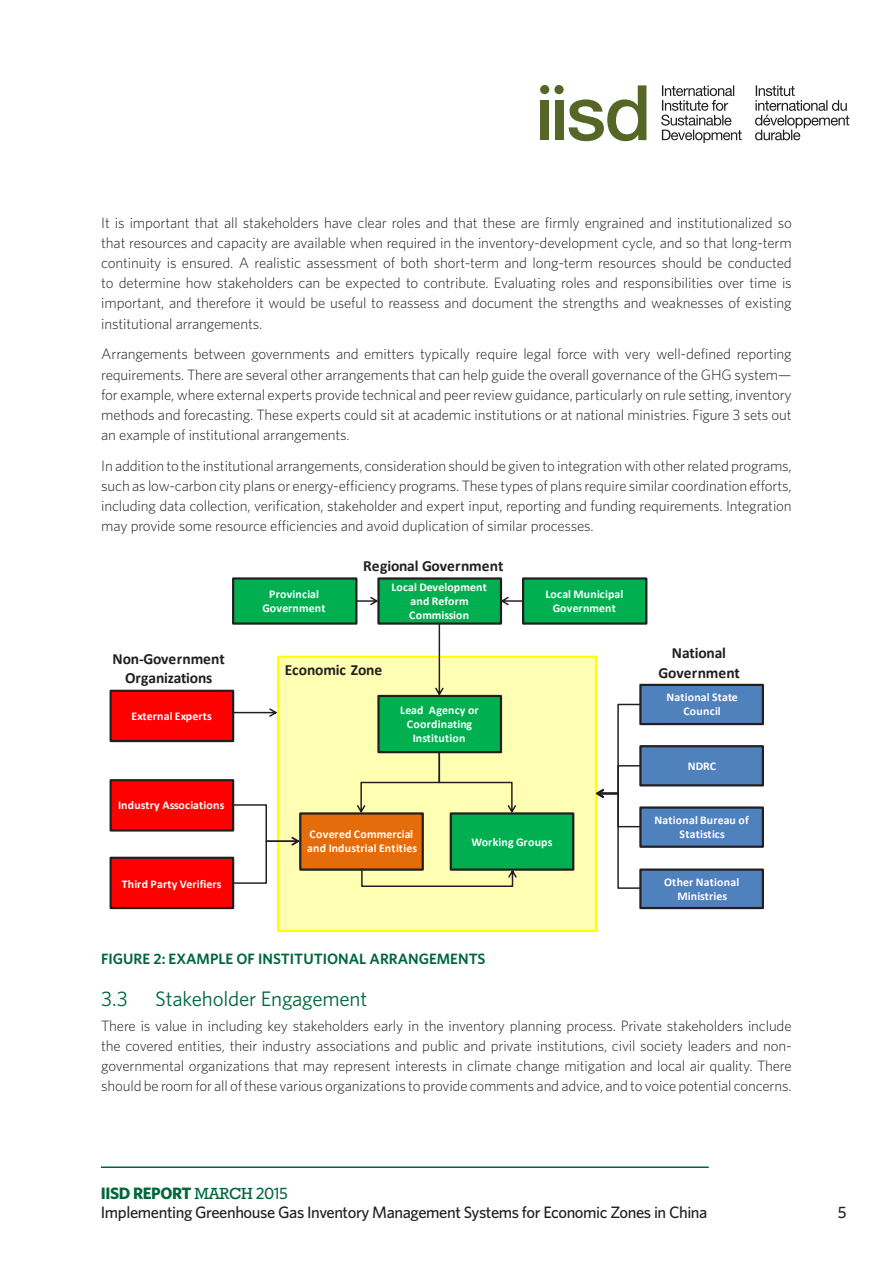
<style>
.page{position:relative;width:893px;height:1263px;background:#fff}
.page>*{position:absolute;margin:0;border:0;box-sizing:border-box;transform-origin:0 0}
.Subhead2{font:21px "Whitney";letter-spacing:-.01em;color:#00673b}
.t1{font:500 16.5px/19.5px "Whitney";letter-spacing:-.025em;color:#231f20}
.t2{font:700 15.6px/19.2px "Calibri";letter-spacing:-.01em;color:#231f20;text-align:center}
.Body_copy{font:300 15px/20.1px "Whitney";letter-spacing:-.01em;color:#231f20;text-align:justify}
.Table_Name{font:600 15px "Whitney";color:#00673b}
.t3{font:700 11.85px/14.1px "Calibri";letter-spacing:.02em;color:#fff;text-align:center}
.s1{font-weight:700;color:#00673b}
.s2{font-family:"Rockwell";font-weight:400;color:#00673b}
.s3{color:#00673b}
</style>
<div class="page">
<div style="left:540px;top:101px;width:9px;height:39px;background:#566627"></div>
<div style="left:555px;top:101px;width:8px;height:39px;background:#566627"></div>
<svg style="left:569px;top:85px;width:77px;height:56px"></svg>
<div style="left:540px;top:85px;width:9px;height:9px;background:#566627;border-radius:50%"></div>
<div style="left:554px;top:85px;width:10px;height:9px;background:#566627;border-radius:50%"></div>
<svg style="left:661px;top:85px;width:188px;height:58px"></svg>
<hr style="left:101px;top:1166px;width:608px;height:2px;background:#00673b">
<div style="left:278px;top:657px;width:318px;height:274px;background:#ffffb3"></div>
<div style="left:277px;top:656px;width:320px;height:276px;border:2px solid #ff0"></div>
<div style="left:111px;top:858px;width:122px;height:50px;background:#f00"></div>
<div style="left:110px;top:857px;width:124px;height:52px;border:2px solid #231f20"></div>
<div style="left:111px;top:780px;width:122px;height:50px;background:#f00"></div>
<div style="left:110px;top:779px;width:124px;height:52px;border:2px solid #231f20"></div>
<div style="left:111px;top:691px;width:122px;height:50px;background:#f00"></div>
<div style="left:110px;top:690px;width:124px;height:52px;border:2px solid #231f20"></div>
<div style="left:640px;top:870px;width:123px;height:38px;background:#4f81bd"></div>
<div style="left:639px;top:868px;width:125px;height:41px;border:2px solid #231f20"></div>
<div style="left:640px;top:685px;width:123px;height:39px;background:#4f81bd"></div>
<div style="left:639px;top:684px;width:125px;height:41px;border:2px solid #231f20"></div>
<div style="left:640px;top:746px;width:123px;height:39px;background:#4f81bd"></div>
<div style="left:639px;top:745px;width:125px;height:41px;border:2px solid #231f20"></div>
<div style="left:640px;top:807px;width:123px;height:40px;background:#4f81bd"></div>
<div style="left:639px;top:806px;width:125px;height:42px;border:2px solid #231f20"></div>
<div style="left:378px;top:578px;width:123px;height:45px;background:#00b050"></div>
<div style="left:377px;top:577px;width:125px;height:48px;border:2px solid #231f20"></div>
<div style="left:378px;top:696px;width:123px;height:56px;background:#00b050"></div>
<div style="left:377px;top:695px;width:125px;height:58px;border:2px solid #231f20"></div>
<div style="left:451px;top:813px;width:122px;height:57px;background:#00b050"></div>
<div style="left:450px;top:812px;width:124px;height:59px;border:2px solid #231f20"></div>
<div style="left:300px;top:813px;width:123px;height:57px;background:#e46c0a"></div>
<div style="left:299px;top:812px;width:125px;height:59px;border:2px solid #231f20"></div>
<svg style="left:233px;top:708px;width:44px;height:9px"></svg>
<svg style="left:596px;top:704px;width:44px;height:185px"></svg>
<svg style="left:233px;top:804px;width:67px;height:80px"></svg>
<svg style="left:357px;top:752px;width:159px;height:61px"></svg>
<svg style="left:435px;top:623px;width:9px;height:73px"></svg>
<svg style="left:361px;top:868px;width:156px;height:19px"></svg>
<div style="left:233px;top:578px;width:123px;height:45px;background:#00b050"></div>
<div style="left:232px;top:577px;width:125px;height:48px;border:2px solid #231f20"></div>
<div style="left:523px;top:578px;width:123px;height:45px;background:#00b050"></div>
<div style="left:522px;top:577px;width:125px;height:48px;border:2px solid #231f20"></div>
<svg style="left:356px;top:597px;width:22px;height:8px"></svg>
<svg style="left:501px;top:597px;width:22px;height:8px"></svg>
<p class="Body_copy" style="left:101px;top:212px;width:692px">It is important that all stakeholders have clear roles and that these are firmly engrained and institutionalized so that resources and capacity are available when required in the inventory-development cycle, and so that long-term continuity is ensured. A realistic assessment of both short-term and long-term resources should be conducted to determine how stakeholders can be expected to contribute. Evaluating roles and responsibilities over time is important, and therefore it would be useful to reassess and document the strengths and weaknesses of existing institutional arrangements.</p>
<p class="Body_copy" style="left:101px;top:344px;width:692px">Arrangements between governments and emitters typically require legal force with very well-defined reporting requirements. There are several other arrangements that can help guide the overall governance of the GHG system— for example, where external experts provide technical and peer review guidance, particularly on rule setting, inventory methods and forecasting. These experts could sit at academic institutions or at national ministries. Figure 3 sets out an example of institutional arrangements.</p>
<p class="Body_copy" style="left:101px;top:455px;width:692px">In addition to the institutional arrangements, consideration should be given to integration with other related programs, such as low-carbon city plans or energy-efficiency programs. These types of plans require similar coordination efforts, including data collection, verification, stakeholder and expert input, reporting and funding requirements. Integration may provide some resource efficiencies and avoid duplication of similar processes.</p>
<p class="t2" style="left:363px;top:556px;width:142px">Regional Government</p>
<p class="t2" style="left:112px;top:649px;width:114px">Non-Government<br>Organizations</p>
<p class="t3" style="left:131px;top:709px;width:82px">External Experts</p>
<p class="t3" style="left:118px;top:798px;width:108px">Industry Associations</p>
<p class="t3" style="left:122px;top:876px;width:101px">Third Party Verifiers</p>
<p class="t3" style="left:391px;top:580px;width:97px">Local Development and Reform<br>Commission</p>
<p class="t3" style="left:262px;top:587px;width:65px">Provincial<br>Government</p>
<p class="t3" style="left:545px;top:587px;width:80px">Local Municipal<br>Government</p>
<p class="t2" style="left:285px;top:660px;width:99px">Economic Zone</p>
<p class="t3" style="left:400px;top:703px;width:80px">Lead Agency or<br>Coordinating<br>Institution</p>
<p class="t3" style="left:307px;top:827px;width:111px;text-align:left">Covered Commercial and Industrial Entities</p>
<p class="t3" style="left:471px;top:834px;width:83px">Working Groups</p>
<p class="t2" style="left:659px;top:644px;width:83px">National<br>Government</p>
<p class="t3" style="left:666px;top:690px;width:73px">National State<br>Council</p>
<p class="t3" style="left:688px;top:759px;width:30px">NDRC</p>
<p class="t3" style="left:654px;top:813px;width:96px">National Bureau of<br>Statistics</p>
<p class="t3" style="left:664px;top:875px;width:77px">Other National<br>Ministries</p>
<p class="Table_Name" style="left:101px;top:949px;width:386px">FIGURE 2: EXAMPLE OF INSTITUTIONAL ARRANGEMENTS</p>
<p class="Subhead2" style="left:101px;top:985px;width:28px">3.3</p>
<p class="Subhead2" style="left:155px;top:985px;width:213px">Stakeholder Engagement</p>
<p class="Body_copy" style="left:101px;top:1015px;width:692px">There is value in including key stakeholders early in the inventory planning process. Private stakeholders include the covered entities, their industry associations and public and private institutions, civil society leaders and non&shy;governmental organizations that may represent interests in climate change mitigation and local air quality. There should be room for all of these various organizations to provide comments and advice, and to voice potential concerns.</p>
<p class="t1" style="left:101px;top:1183px;width:608px"><span class="s1">IISD REPORT</span> <span class="s2">MARCH</span> <span class="s3">2015<br></span>Implementing Greenhouse Gas Inventory Management Systems for Economic Zones in China</p>
<p class="t1" style="left:838px;top:1202px;width:10px">5</p>
</div>
